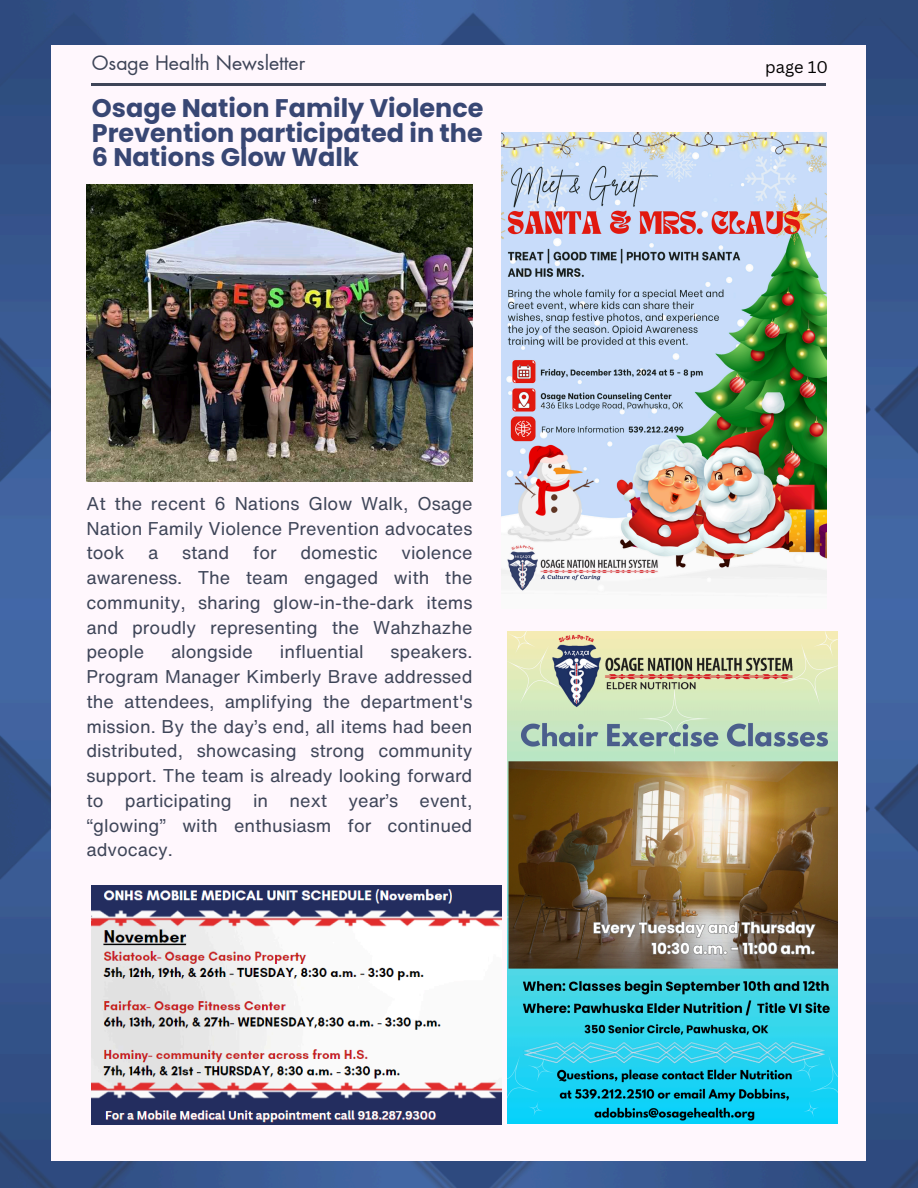
<style>
.page{position:relative;width:918px;height:1188px;background:#fff}
.page>*{position:absolute;margin:0;border:0;box-sizing:border-box;transform-origin:0 0}
.t1{font:700 25.5px/24.8px "Poppins";color:#384774;text-align:justify}
.t2{font:19.5px "Futura LT Pro";color:#3e4558}
.t3{font:18px/24.8px "Helvetica Now Text";color:#3e4558;text-align:justify}
.t4{font:16.5px "Canva Sans";color:#000}
</style>
<div class="page">
<img style="left:0;top:0;width:918px;height:1188px">
<div style="left:52px;top:45px;width:814px;height:1116px;background:#fff7fd"></div>
<hr style="left:92px;top:83px;width:734px;height:3px;background:#3e4558">
<img style="left:507px;top:631px;width:330px;height:493px">
<img style="left:502px;top:132px;width:325px;height:459px">
<img style="left:92px;top:885px;width:409px;height:240px">
<img style="left:86px;top:184px;width:386px;height:297px">
<p class="t2" style="left:92px;top:54px;width:215px">Osage Health Newsletter</p>
<h2 class="t4" style="left:765px;top:55px;width:64px">page 10</h2>
<p class="t1" style="left:92px;top:96px;width:393px">Osage Nation Family Violence Prevention participated in the 6 Nations Glow Walk</p>
<p class="t3" style="left:86px;top:491px;width:388px">At the recent 6 Nations Glow Walk, Osage Nation Family Violence Prevention advocates took</p>
<p class="t3" style="left:86px;top:540px;width:388px;text-indent:315px">violence awareness. The team engaged with the community, sharing glow-in-the-dark items and proudly representing the Wahzhazhe people</p>
<p class="t3" style="left:148px;top:540px;width:12px">a</p>
<p class="t3" style="left:182px;top:540px;width:49px">stand</p>
<p class="t3" style="left:253px;top:540px;width:25px">for</p>
<p class="t3" style="left:300px;top:540px;width:79px">domestic</p>
<p class="t3" style="left:86px;top:639px;width:388px;text-indent:304px">speakers.<br>Program Manager Kimberly Brave addressed the attendees, amplifying the department's mission. By the day’s end, all items had been distributed, showcasing strong community support. The team is already looking forward to participating in next year’s event, “glowing” with enthusiasm for continued advocacy.</p>
<p class="t3" style="left:171px;top:639px;width:84px">alongside</p>
<p class="t3" style="left:280px;top:639px;width:85px">influential</p>
</div>
